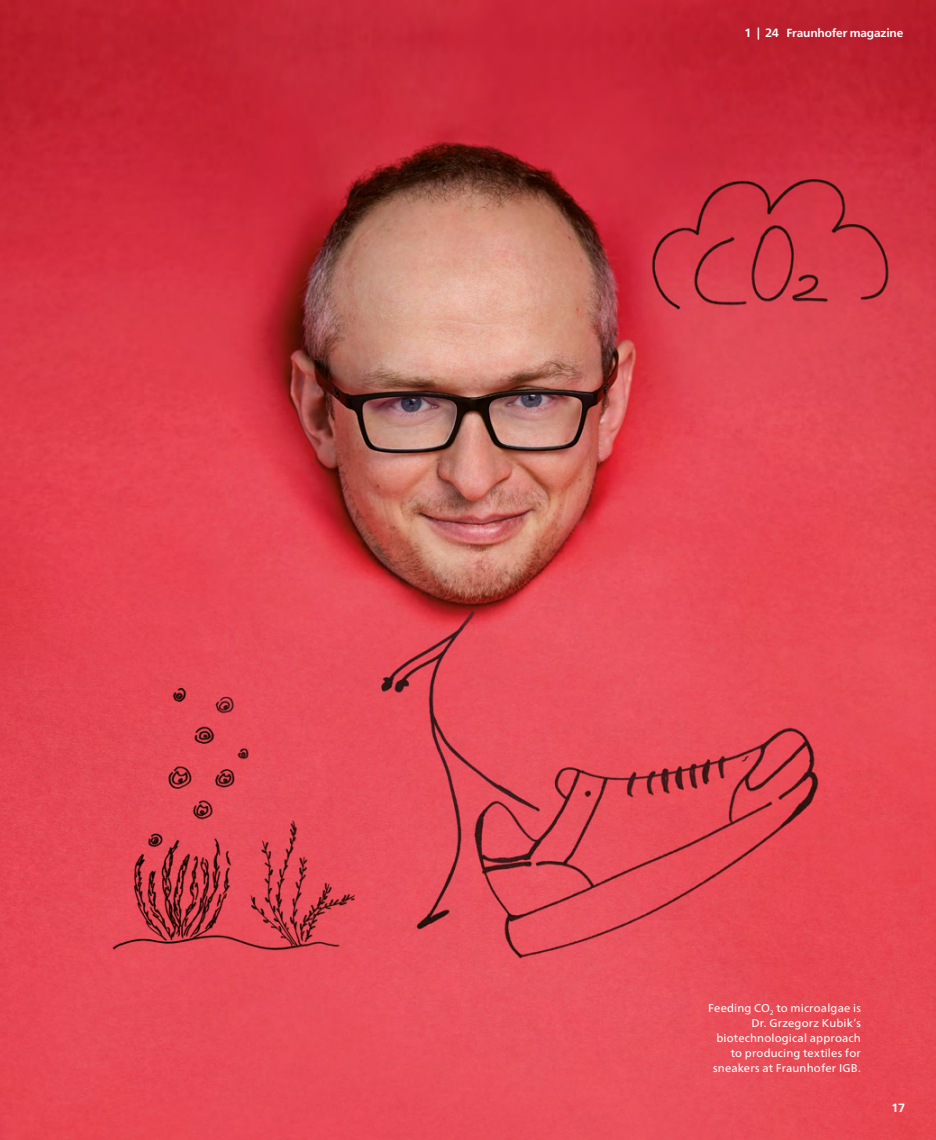
<style>
.page{position:relative;width:936px;height:1140px;background:#fff}
.page>*{position:absolute;margin:0;border:0;box-sizing:border-box;transform-origin:0 0}
.t1{font:700 12px "Frutiger Neue LT Pro";color:#fff}
.t2{font:700 11.7px "Frutiger Neue LT Pro";letter-spacing:-.01em;color:#fff}
.fm_BU_Regular{font:11.25px/15px "Frutiger Neue LT Pro";letter-spacing:.015em;color:#fff;text-align:right}
.s1{font-size:12px}
</style>
<div class="page">
<img style="left:0;top:0;width:935px;height:1140px">
<p class="t2" style="left:744px;top:26px;width:160px"><span class="s1">1 | 24</span> Fraunhofer magazine</p>
<p class="fm_BU_Regular" style="left:708px;top:1000px;width:154px">Feeding CO<sub>2</sub> to microalgae is<br>Dr. Grzegorz Kubik’s biotechnological approach to producing textiles for sneakers at Fraunhofer IGB.</p>
<p class="t1" style="left:891px;top:1101px;width:15px">17</p>
</div>
